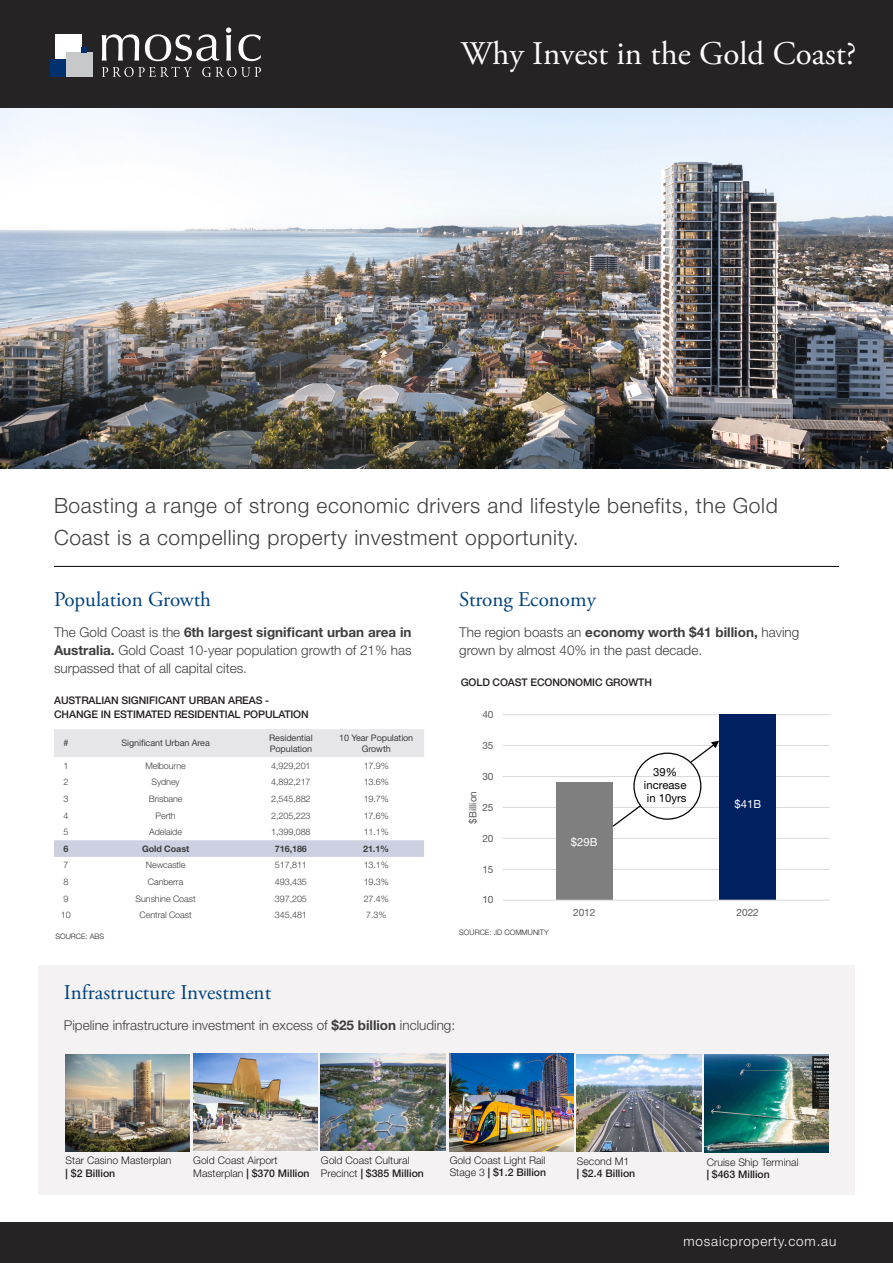
<style>
.page{position:relative;width:893px;height:1263px;background:#fff}
.page>*{position:absolute;margin:0;border:0;box-sizing:border-box;transform-origin:0 0}
.t1{font:33px "Adobe Garamond Pro";color:#fff}
.t2{font:300 21px/31.5px "Helvetica Neue LT Std";letter-spacing:.03em;color:#3e3e3f}
.t3{font:21px "Adobe Garamond Pro";color:#00417a}
.t4{font:300 13.5px/18px "Helvetica Neue LT Std";color:#3e3e3f}
.t5{font:300 13.5px "Helvetica Neue LT Std";letter-spacing:.06em;color:#fff}
.t6{font:11.25px/13.2px "Helvetica Neue LT Std";letter-spacing:.005em;color:#000;text-align:center}
.t7{font:11.25px "Helvetica Neue LT Std";letter-spacing:.005em;color:#fff}
.t8{font:300 10.5px/12.6px "Helvetica Neue LT Std";color:#231f20}
.t9{font:500 10.5px/14.7px "Helvetica Neue LT Std";letter-spacing:-.01em;color:#231f20}
.t10{font:10.05px "Helvetica Neue LT Std";letter-spacing:-.005em;color:#595959}
.t11{font:300 9px "Helvetica Neue LT Std";letter-spacing:-.01em;color:#3e3e3f}
.t12{font:9px/10.5px "Helvetica Neue LT Std";letter-spacing:-.01em;color:#3e3e3f}
.t13{font:700 9px "Helvetica Neue LT Std";letter-spacing:-.01em;color:#3e3e3f}
.SOURCE_NEW{font:300 7.5px "Helvetica Neue LT Std";color:#231f20}
.s1{font-weight:700}
.s2{font-weight:500}
.s3{font-weight:300}
</style>
<div class="page">
<div style="left:38px;top:965px;width:817px;height:230px;background:#f4f2f3"></div>
<hr style="left:503px;top:869px;width:326px;height:1px;background:#d9d9d9">
<hr style="left:503px;top:838px;width:326px;height:1px;background:#d9d9d9">
<hr style="left:503px;top:807px;width:326px;height:1px;background:#d9d9d9">
<hr style="left:503px;top:776px;width:326px;height:1px;background:#d9d9d9">
<hr style="left:503px;top:745px;width:326px;height:1px;background:#d9d9d9">
<hr style="left:503px;top:714px;width:326px;height:1px;background:#d9d9d9">
<div style="left:556px;top:783px;width:56px;height:117px;background:#7f7f7f"></div>
<div style="left:719px;top:714px;width:57px;height:186px;background:#002060"></div>
<hr style="left:503px;top:900px;width:326px;height:1px;background:#d9d9d9">
<div style="left:633px;top:752px;width:68px;height:68px;border:1px solid #000;border-radius:50%"></div>
<svg style="left:689px;top:741px;width:30px;height:23px"></svg>
<svg style="left:612px;top:804px;width:31px;height:24px"></svg>
<div style="left:54px;top:729px;width:370px;height:28px;background:#e6e6e8"></div>
<div style="left:54px;top:840px;width:370px;height:17px;background:#cdd0e1"></div>
<div style="left:0;top:0;width:893px;height:109px;background:#262324"></div>
<img style="left:0;top:109px;width:893px;height:359px">
<hr style="left:54px;top:566px;width:785px;height:1px;background:#000">
<div style="left:50px;top:59px;width:16px;height:18px;background:#00306d"></div>
<div style="left:55px;top:35px;width:27px;height:24px;background:#fff"></div>
<div style="left:66px;top:53px;width:26px;height:24px;background:#c7c8ca"></div>
<svg style="left:82px;top:48px;width:5px;height:5px"></svg>
<svg style="left:102px;top:34px;width:37px;height:27px"></svg>
<svg style="left:145px;top:34px;width:74px;height:27px"></svg>
<svg style="left:238px;top:34px;width:23px;height:27px"></svg>
<svg style="left:226px;top:27px;width:5px;height:34px"></svg>
<svg style="left:102px;top:67px;width:90px;height:10px"></svg>
<svg style="left:202px;top:67px;width:59px;height:10px"></svg>
<div style="left:0;top:1222px;width:893px;height:41px;background:#262324"></div>
<img style="left:193px;top:1054px;width:125px;height:97px">
<img style="left:66px;top:1055px;width:124px;height:97px">
<img style="left:321px;top:1054px;width:124px;height:97px">
<img style="left:577px;top:1054px;width:124px;height:98px">
<img style="left:449px;top:1054px;width:124px;height:97px">
<img style="left:705px;top:1055px;width:124px;height:97px">
<p class="t1" style="left:461px;top:33px;width:397px">Why Invest in the Gold Coast?</p>
<p class="t2" style="left:54px;top:489px;width:725px">Boasting a range of strong economic drivers and lifestyle benefits, the Gold<br>Coast is a compelling property investment opportunity.</p>
<p class="t3" style="left:54px;top:587px;width:159px">Population Growth</p>
<p class="t4" style="left:54px;top:623px;width:359px;text-align:justify">The Gold Coast is the <span class="s1">6th largest significant urban area in Australia.</span> Gold Coast 10-year population growth of 21% has surpassed that of all capital cites.</p>
<p class="t9" style="left:54px;top:692px;width:256px">AUSTRALIAN SIGNIFICANT URBAN AREAS -<br>CHANGE IN ESTIMATED RESIDENTIAL POPULATION</p>
<p class="t12" style="left:63px;top:738px;width:7px">#</p>
<p class="t12" style="left:121px;top:738px;width:90px">Significant Urban Area</p>
<p class="t12" style="left:269px;top:732px;width:45px">Residential<br>Population</p>
<p class="t12" style="left:339px;top:732px;width:76px;text-align:center">10 Year Population<br>Growth</p>
<p class="t11" style="left:63px;top:760px;width:7px">1</p>
<p class="t11" style="left:145px;top:760px;width:42px">Melbourne</p>
<p class="t11" style="left:271px;top:760px;width:41px">4,929,201</p>
<p class="t11" style="left:364px;top:760px;width:27px">17.9%</p>
<p class="t11" style="left:63px;top:776px;width:7px">2</p>
<p class="t11" style="left:152px;top:776px;width:30px">Sydney</p>
<p class="t11" style="left:271px;top:776px;width:41px">4,892,217</p>
<p class="t11" style="left:364px;top:776px;width:27px">13.6%</p>
<p class="t11" style="left:63px;top:793px;width:7px">3</p>
<p class="t11" style="left:149px;top:793px;width:35px">Brisbane</p>
<p class="t11" style="left:271px;top:793px;width:41px">2,545,882</p>
<p class="t11" style="left:364px;top:793px;width:27px">19.7%</p>
<p class="t11" style="left:63px;top:810px;width:7px">4</p>
<p class="t11" style="left:155px;top:810px;width:22px">Perth</p>
<p class="t11" style="left:271px;top:810px;width:41px">2,205,223</p>
<p class="t11" style="left:364px;top:810px;width:27px">17.6%</p>
<p class="t11" style="left:63px;top:826px;width:7px">5</p>
<p class="t11" style="left:149px;top:826px;width:34px">Adelaide</p>
<p class="t11" style="left:271px;top:826px;width:41px">1,399,088</p>
<p class="t11" style="left:364px;top:826px;width:27px">11.1%</p>
<p class="t13" style="left:63px;top:843px;width:7px">6</p>
<p class="t13" style="left:142px;top:843px;width:49px">Gold Coast</p>
<p class="t13" style="left:275px;top:843px;width:33px">716,186</p>
<p class="t13" style="left:363px;top:843px;width:28px">21.1%</p>
<p class="t11" style="left:63px;top:860px;width:7px">7</p>
<p class="t11" style="left:146px;top:860px;width:41px">Newcastle</p>
<p class="t11" style="left:275px;top:860px;width:33px">517,811</p>
<p class="t11" style="left:364px;top:860px;width:27px">13.1%</p>
<p class="t11" style="left:63px;top:876px;width:7px">8</p>
<p class="t11" style="left:148px;top:876px;width:37px">Canberra</p>
<p class="t11" style="left:275px;top:876px;width:33px">493,435</p>
<p class="t11" style="left:364px;top:876px;width:27px">19.3%</p>
<p class="t11" style="left:63px;top:893px;width:7px">9</p>
<p class="t11" style="left:136px;top:893px;width:62px">Sunshine Coast</p>
<p class="t11" style="left:275px;top:893px;width:33px">397,205</p>
<p class="t11" style="left:364px;top:893px;width:27px">27.4%</p>
<p class="t11" style="left:61px;top:910px;width:11px">10</p>
<p class="t11" style="left:140px;top:910px;width:54px">Central Coast</p>
<p class="t11" style="left:275px;top:910px;width:33px">345,481</p>
<p class="t11" style="left:366px;top:910px;width:22px">7.3%</p>
<p class="SOURCE_NEW" style="left:55px;top:932px;width:50px">SOURCE: ABS</p>
<p class="t3" style="left:459px;top:587px;width:138px">Strong Economy</p>
<p class="t4" style="left:459px;top:623px;width:342px">The region boasts an <span class="s1">economy worth $41 billion,</span> having grown by almost 40% in the past decade.</p>
<p class="t9" style="left:461px;top:675px;width:193px">GOLD COAST ECONONOMIC GROWTH</p>
<p class="t10" style="left:482px;top:708px;width:13px">40</p>
<p class="t10" style="left:482px;top:739px;width:13px">35</p>
<p class="t10" style="left:482px;top:770px;width:13px">30</p>
<p class="t10" style="left:467px;top:824px;width:34px;rotate:-90deg">$Billion</p>
<p class="t10" style="left:482px;top:801px;width:13px">25</p>
<p class="t10" style="left:482px;top:832px;width:13px">20</p>
<p class="t10" style="left:482px;top:863px;width:13px">15</p>
<p class="t10" style="left:482px;top:894px;width:13px">10</p>
<p class="SOURCE_NEW" style="left:459px;top:928px;width:91px">SOURCE: .ID COMMUNITY</p>
<p class="t7" style="left:571px;top:835px;width:28px">$29B</p>
<p class="t6" style="left:644px;top:765px;width:44px">39% increase in 10yrs</p>
<p class="t7" style="left:734px;top:798px;width:28px">$41B</p>
<p class="t10" style="left:573px;top:906px;width:24px">2012</p>
<p class="t10" style="left:737px;top:906px;width:24px">2022</p>
<p class="t3" style="left:64px;top:980px;width:209px">Infrastructure Investment</p>
<p class="t4" style="left:64px;top:1016px;width:393px">Pipeline infrastructure investment in excess of <span class="s1">$25 billion</span> including:</p>
<p class="t8" style="left:66px;top:1154px;width:107px">Star Casino Masterplan <span class="s1">|</span> <span class="s2">$2 Billion</span></p>
<p class="t8" style="left:193px;top:1154px;width:118px">Gold Coast Airport<br>Masterplan <span class="s1">|</span> <span class="s2">$370 Million</span></p>
<p class="t8" style="left:321px;top:1154px;width:104px">Gold Coast Cultural<br>Precinct <span class="s1">|</span> <span class="s2">$385 Million</span></p>
<p class="t8" style="left:450px;top:1153px;width:98px">Gold Coast Light Rail<br>Stage 3 <span class="s1">|</span> <span class="s2">$1.2 Billion</span></p>
<p class="t9" style="left:577px;top:1154px;width:60px;line-height:12.6px"><span class="s3">Second M1<br></span><span class="s1">|</span> $2.4 Billion</p>
<p class="t8" style="left:707px;top:1155px;width:93px">Cruise Ship Terminal <span class="s1">|</span> <span class="s2">$463 Million</span></p>
<p class="t5" style="left:683px;top:1233px;width:154px">mosaicproperty.com.au</p>
</div>
